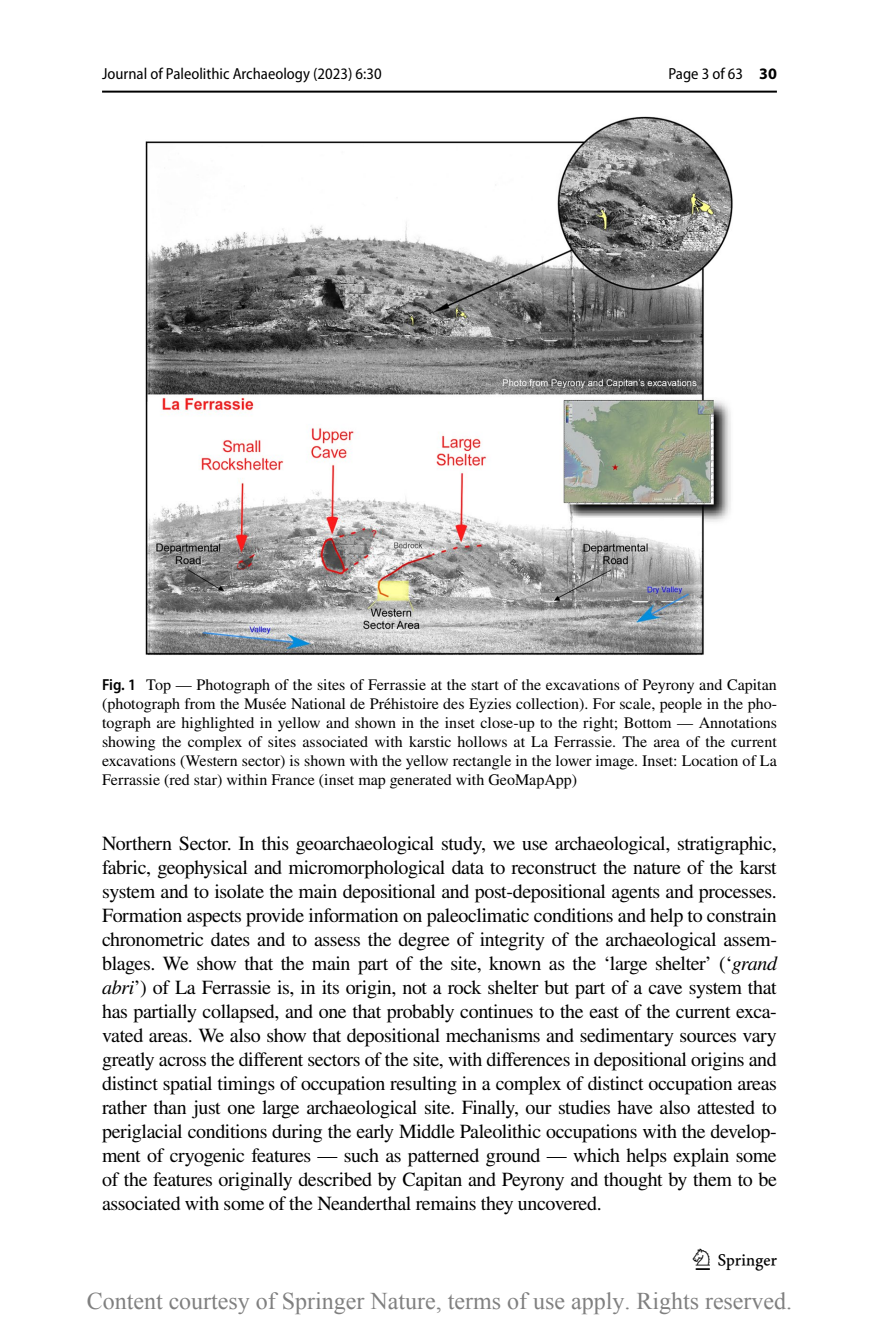
<style>
.page{position:relative;width:879px;height:1333px;background:#fff}
.page>*{position:absolute;margin:0;border:0;box-sizing:border-box;transform-origin:0 0}
.t1{font:30px "Springnew Regular 3";color:#000}
.t2{font:24px "Times New Roman";color:#808080}
.t3{font:20px/24px "STIX";letter-spacing:-.02em;color:#000;text-align:justify}
.t4{font:16px/19px "STIX";color:#000;text-align:justify}
.t5{font:semi-condensed 16px "Myriad Pro";color:#000}
.s1{font-weight:700;font-stretch:normal}
.s2{font-family:"Myriad Pro";font-weight:600;font-stretch:semi-condensed}
.s3{font-style:italic}
</style>
<div class="page">
<hr style="left:102px;top:91px;width:675px;height:2px;background:#000">
<img style="left:145px;top:116px;width:588px;height:539px">
<p class="t5" style="left:102px;top:65px;width:281px">Journal of Paleolithic Archaeology (2023) 6:30</p>
<p class="t5" style="left:668px;top:65px;width:110px">Page 3 of 63 <span class="s1">30</span></p>
<p class="t4" style="left:102px;top:676px;width:676px"><span class="s2">Fig. 1</span> Top — Photograph of the sites of Ferrassie at the start of the excavations of Peyrony and Capitan (photograph from the Musée National de Préhistoire des Eyzies collection). For scale, people in the pho&shy;tograph are highlighted in yellow and shown in the inset close-up to the right; Bottom — Annotations showing the complex of sites associated with karstic hollows at La Ferrassie. The area of the current excavations (Western sector) is shown with the yellow rectangle in the lower image. Inset: Location of La Ferrassie (red star) within France (inset map generated with GeoMapApp)</p>
<p class="t3" style="left:102px;top:832px;width:676px">Northern Sector. In this geoarchaeological study, we use archaeological, stratigraphic, fabric, geophysical and micromorphological data to reconstruct the nature of the karst system and to isolate the main depositional and post-depositional agents and processes.<br>Formation aspects provide information on paleoclimatic conditions and help to constrain chronometric dates and to assess the degree of integrity of the archaeological assem&shy;blages. We show that the main part of the site, known as the ‘large shelter’ (‘<span class="s3">grand abri</span>’) of La Ferrassie is, in its origin, not a rock shelter but part of a cave system that has partially collapsed, and one that probably continues to the east of the current exca&shy;vated areas. We also show that depositional mechanisms and sedimentary sources vary greatly across the different sectors of the site, with differences in depositional origins and distinct spatial timings of occupation resulting in a complex of distinct occupation areas rather than just one large archaeological site. Finally, our studies have also attested to periglacial conditions during the early Middle Paleolithic occupations with the develop&shy;ment of cryogenic features — such as patterned ground — which helps explain some of the features originally described by Capitan and Peyrony and thought by them to be associated with some of the Neanderthal remains they uncovered.</p>
<h1 class="t1" style="left:696px;top:1248px;width:83px">1 3</h1>
<p class="t2" style="left:87px;top:1292px;width:707px">Content courtesy of Springer Nature, terms of use apply. Rights reserved.</p>
</div>
